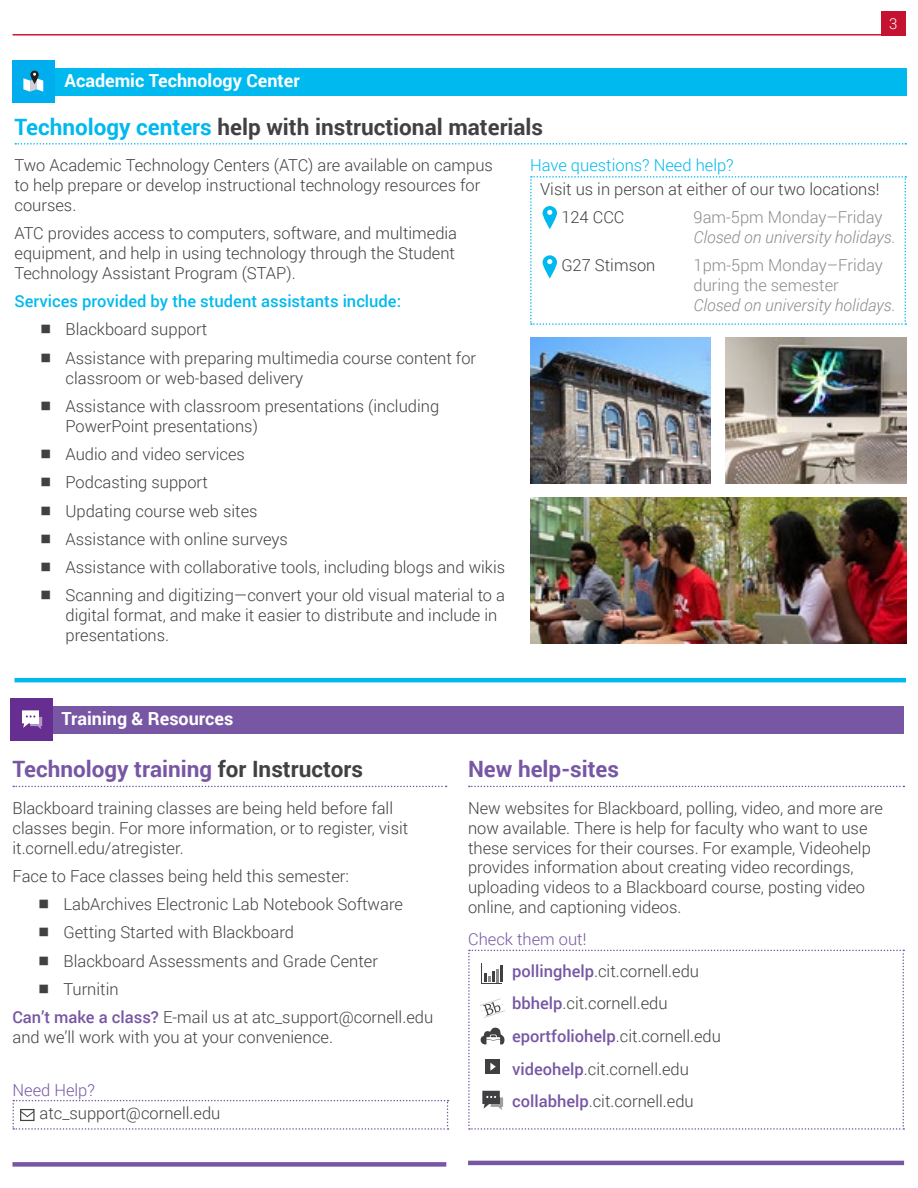
<style>
.page{position:relative;width:918px;height:1188px;background:#fff}
.page>*{position:absolute;margin:0;border:0;box-sizing:border-box;transform-origin:0 0}
.t1{font:700 22.5px "Roboto";color:#414042}
.t2{font:700 22.5px "Roboto";color:#7757a4}
.t3{font:700 18px "Roboto";color:#fff}
.t4{font:300 16.5px/19.8px "Roboto";color:#414042}
.t5{font:300 16.5px/19.8px "Roboto";color:#8c8c8f}
.t6{font:italic 300 16.5px "Roboto";color:#8c8c8f}
.t7{font:500 16.5px "Roboto";color:#00b9ee}
.t8{font:300 16.5px "Roboto";color:#00b9ee}
.t9{font:300 16.5px "Roboto";color:#7757a4}
.t10{font:300 15px "Roboto";color:#fff}
.s1{color:#00b9ee}
.s2{color:#414042}
.s3{font-weight:500;color:#7757a4}
</style>
<div class="page">
<hr style="left:13px;top:34px;width:892px;height:2px;background:#d2162e">
<div style="left:881px;top:11px;width:24px;height:24px;background:#c41230"></div>
<svg style="left:13px;top:786px;width:434px;height:1px"></svg>
<div style="left:12px;top:1162px;width:434px;height:5px;background:#7757a4"></div>
<div style="left:11px;top:706px;width:893px;height:27px;background:#7757a4"></div>
<svg style="left:12px;top:1100px;width:437px;height:30px"></svg>
<svg style="left:469px;top:786px;width:435px;height:1px"></svg>
<hr style="left:468px;top:1161px;width:436px;height:4px;background:#7757a4">
<div style="left:11px;top:699px;width:42px;height:42px;background:#662e91"></div>
<svg style="left:22px;top:710px;width:20px;height:19px"></svg>
<svg style="left:468px;top:950px;width:436px;height:180px"></svg>
<svg style="left:15px;top:143px;width:891px;height:2px"></svg>
<hr style="left:15px;top:678px;width:891px;height:4px;background:#00b9ee">
<div style="left:14px;top:68px;width:893px;height:27px;background:#00b9ee"></div>
<div style="left:13px;top:61px;width:42px;height:42px;background:#00aded"></div>
<svg style="left:30px;top:71px;width:9px;height:13px"></svg>
<svg style="left:23px;top:73px;width:20px;height:19px"></svg>
<img style="left:530px;top:338px;width:181px;height:145px">
<img style="left:726px;top:338px;width:180px;height:145px">
<img style="left:530px;top:498px;width:376px;height:145px">
<svg style="left:530px;top:176px;width:376px;height:149px"></svg>
<p class="t3" style="left:65px;top:68px;width:237px">Academic Technology Center</p>
<p class="t10" style="left:889px;top:13px;width:10px">3</p>
<h1 class="t1" style="left:15px;top:111px;width:530px"><span class="s1">Technology centers</span> help with instructional materials</h1>
<p class="t4" style="left:15px;top:155px;width:480px">Two Academic Technology Centers (ATC) are available on campus to help prepare or develop instructional technology resources for courses.</p>
<p class="t4" style="left:15px;top:223px;width:444px">ATC provides access to computers, software, and multimedia equipment, and help in using technology through the Student<br>Technology Assistant Program (STAP).</p>
<p class="t7" style="left:15px;top:290px;width:388px">Services provided by the student assistants include:</p>
<p class="t4" style="left:66px;top:315px;width:412px;line-height:28.3px">Blackboard support<br>Assistance with preparing multimedia course content for</p>
<p class="t4" style="left:66px;top:363px;width:375px;line-height:28.3px">classroom or web-based delivery<br>Assistance with classroom presentations (including</p>
<p class="t4" style="left:66px;top:411px;width:441px;line-height:28.3px">PowerPoint presentations)<br>Audio and video services<br>Podcasting support<br>Updating course web sites<br>Assistance with online surveys<br>Assistance with collaborative tools, including blogs and wikis Scanning and digitizing—convert your old visual material to a</p>
<p class="t4" style="left:66px;top:605px;width:433px">digital format, and make it easier to distribute and include in presentations.</p>
<p class="t8" style="left:530px;top:154px;width:205px">Have questions? Need help?</p>
<p class="t4" style="left:561px;top:174px;width:320px;line-height:28.3px;text-indent:-21px">Visit us in person at either of our two locations!<br>124 CCC</p>
<p class="t5" style="left:694px;top:207px;width:191px">9am-5pm Monday–Friday</p>
<p class="t6" style="left:694px;top:226px;width:203px">Closed on university holidays.</p>
<p class="t4" style="left:561px;top:255px;width:96px">G27 Stimson</p>
<p class="t5" style="left:694px;top:255px;width:191px">1pm-5pm Monday–Friday during the semester</p>
<p class="t6" style="left:694px;top:294px;width:203px">Closed on university holidays.</p>
<p class="t3" style="left:62px;top:706px;width:173px">Training &amp; Resources</p>
<h1 class="t2" style="left:12px;top:753px;width:352px">Technology training <span class="s2">for Instructors</span></h1>
<p class="t4" style="left:12px;top:798px;width:397px">Blackboard training classes are being held before fall classes begin. For more information, or to register, visit it.cornell.edu/atregister.</p>
<p class="t4" style="left:12px;top:866px;width:338px">Face to Face classes being held this semester:</p>
<p class="t4" style="left:63px;top:894px;width:341px">LabArchives Electronic Lab Notebook Software</p>
<p class="t4" style="left:63px;top:922px;width:232px">Getting Started with Blackboard</p>
<p class="t4" style="left:63px;top:950px;width:316px">Blackboard Assessments and Grade Center</p>
<p class="t4" style="left:63px;top:979px;width:57px">Turnitin</p>
<p class="t4" style="left:12px;top:1007px;width:422px"><span class="s3">Can’t make a class?</span> E-mail us at atc_support@cornell.edu</p>
<p class="t4" style="left:12px;top:1027px;width:322px">and we’ll work with you at your convenience.</p>
<p class="t9" style="left:12px;top:1079px;width:84px">Need Help?</p>
<p class="t4" style="left:39px;top:1102px;width:182px">atc_support@cornell.edu</p>
<h1 class="t2" style="left:468px;top:753px;width:153px">New help-sites</h1>
<p class="t4" style="left:468px;top:798px;width:417px">New websites for Blackboard, polling, video, and more are now available. There is help for faculty who want to use these services for their courses. For example, Videohelp provides information about creating video recordings, uploading videos to a Blackboard course, posting video online, and captioning videos.</p>
<p class="t9" style="left:468px;top:927px;width:120px">Check them out!</p>
<p class="t4" style="left:512px;top:954px;width:210px;line-height:32.5px"><span class="s3">pollinghelp</span>.cit.cornell.edu <span class="s3">bbhelp</span>.cit.cornell.edu <span class="s3">eportfoliohelp</span>.cit.cornell.edu <span class="s3">videohelp</span>.cit.cornell.edu <span class="s3">collabhelp</span>.cit.cornell.edu</p>
</div>
